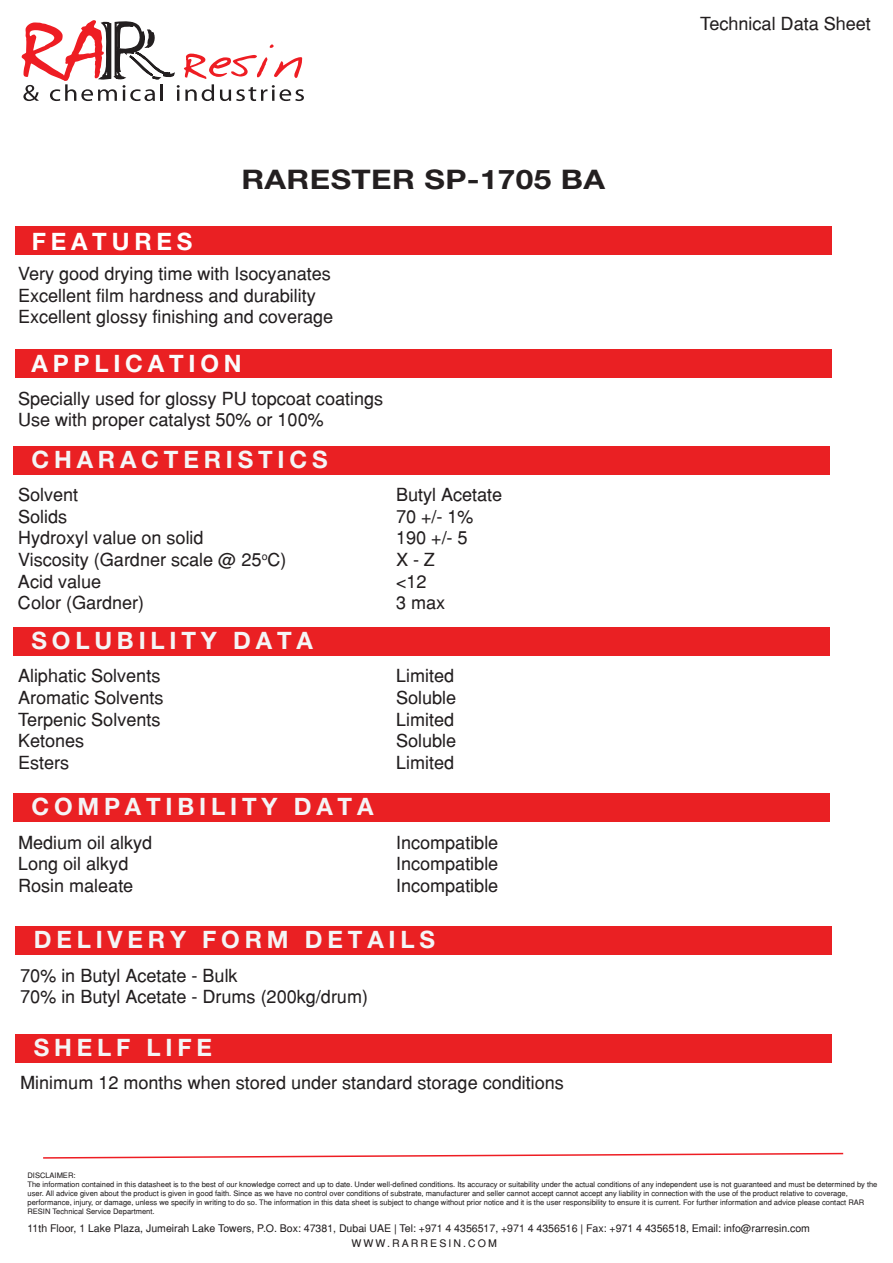
<style>
.page{position:relative;width:893px;height:1263px;background:#fff}
.page>*{position:absolute;margin:0;border:0;box-sizing:border-box;transform-origin:0 0}
.t1{font:700 27px "Helvetica Neue LT Pro";letter-spacing:.01em;color:#231f20;scale:1.17 1}
.t2{font:700 24px "Helvetica Neue LT Pro";letter-spacing:.2em;color:#f4f5f6}
.t3{font:700 24px "Helvetica Neue LT Pro";letter-spacing:.2em;color:#fafbfb}
.t4{font:700 24px "Helvetica Neue LT Pro";letter-spacing:.2em;color:#fff}
.t5{font:18px/21.6px "Helvetica";color:#231f20}
.t6{font:10.5px/15px "Helvetica";color:#231f20}
.t7{font:7.5px/9px "Helvetica";color:#231f20}
</style>
<div class="page">
<div style="left:15px;top:226px;width:816px;height:28px;background:#ea2023"></div>
<div style="left:15px;top:349px;width:816px;height:28px;background:#ea2023"></div>
<div style="left:13px;top:446px;width:816px;height:28px;background:#ea2023"></div>
<svg style="left:22px;top:20px;width:282px;height:81px"></svg>
<svg style="left:43px;top:1152px;width:801px;height:7px"></svg>
<div style="left:13px;top:627px;width:816px;height:28px;background:#ea2023"></div>
<div style="left:13px;top:794px;width:816px;height:28px;background:#ea2023"></div>
<div style="left:15px;top:926px;width:816px;height:28px;background:#ea2023"></div>
<div style="left:15px;top:1034px;width:816px;height:28px;background:#ea2023"></div>
<h2 class="t4" style="left:32px;top:226px;width:162px">FEATURES</h2>
<h1 class="t1" style="left:241px;top:163px;width:312px">RARESTER SP-1705 BA</h1>
<h3 class="t5" style="left:18px;top:263px;width:317px">Very good drying time with Isocyanates<br>Excellent film hardness and durability<br>Excellent glossy finishing and coverage</h3>
<h2 class="t3" style="left:31px;top:349px;width:212px">APPLICATION</h2>
<h3 class="t5" style="left:18px;top:387px;width:367px">Specially used for glossy PU topcoat coatings<br>Use with proper catalyst 50% or 100%</h3>
<h2 class="t2" style="left:31px;top:444px;width:298px">CHARACTERISTICS</h2>
<h3 class="t5" style="left:18px;top:484px;width:62px">Solvent</h3>
<h3 class="t5" style="left:396px;top:484px;width:108px">Butyl Acetate</h3>
<h3 class="t5" style="left:18px;top:505px;width:51px">Solids</h3>
<h3 class="t5" style="left:396px;top:505px;width:79px">70 +/- 1%</h3>
<h3 class="t5" style="left:18px;top:527px;width:187px">Hydroxyl value on solid</h3>
<h3 class="t5" style="left:396px;top:527px;width:73px">190 +/- 5</h3>
<h3 class="t5" style="left:18px;top:548px;width:270px">Viscosity (Gardner scale @ 25<sup>o</sup>C)</h3>
<h3 class="t5" style="left:396px;top:549px;width:40px">X - Z</h3>
<h3 class="t5" style="left:18px;top:570px;width:85px">Acid value</h3>
<h3 class="t5" style="left:396px;top:570px;width:32px">&lt;12</h3>
<h3 class="t5" style="left:18px;top:592px;width:128px">Color (Gardner)</h3>
<h3 class="t5" style="left:396px;top:592px;width:51px">3 max</h3>
<h2 class="t2" style="left:32px;top:625px;width:283px">SOLUBILITY DATA</h2>
<h3 class="t5" style="left:18px;top:665px;width:144px">Aliphatic Solvents</h3>
<h3 class="t5" style="left:396px;top:665px;width:60px">Limited</h3>
<h3 class="t5" style="left:18px;top:686px;width:147px">Aromatic Solvents</h3>
<h3 class="t5" style="left:396px;top:686px;width:62px">Soluble</h3>
<h3 class="t5" style="left:18px;top:708px;width:144px">Terpenic Solvents</h3>
<h3 class="t5" style="left:396px;top:708px;width:60px">Limited</h3>
<h3 class="t5" style="left:18px;top:730px;width:68px">Ketones</h3>
<h3 class="t5" style="left:396px;top:730px;width:62px">Soluble</h3>
<h3 class="t5" style="left:18px;top:751px;width:53px">Esters</h3>
<h3 class="t5" style="left:396px;top:751px;width:60px">Limited</h3>
<h2 class="t2" style="left:32px;top:792px;width:343px">COMPATIBILITY DATA</h2>
<h3 class="t5" style="left:18px;top:831px;width:136px">Medium oil alkyd</h3>
<h3 class="t5" style="left:396px;top:831px;width:104px">Incompatible</h3>
<h3 class="t5" style="left:18px;top:853px;width:112px">Long oil alkyd</h3>
<h3 class="t5" style="left:396px;top:853px;width:104px">Incompatible</h3>
<h3 class="t5" style="left:18px;top:875px;width:117px">Rosin maleate</h3>
<h3 class="t5" style="left:396px;top:875px;width:104px">Incompatible</h3>
<h2 class="t2" style="left:34px;top:925px;width:403px">DELIVERY FORM DETAILS</h2>
<h3 class="t5" style="left:20px;top:964px;width:349px">70% in Butyl Acetate - Bulk<br>70% in Butyl Acetate - Drums (200kg/drum)</h3>
<h2 class="t2" style="left:34px;top:1032px;width:180px">SHELF LIFE</h2>
<h3 class="t5" style="left:20px;top:1071px;width:545px">Minimum 12 months when stored under standard storage conditions</h3>
<h3 class="t5" style="left:700px;top:12px;width:172px">Technical Data Sheet</h3>
<p class="t7" style="left:28px;top:1170px;width:851px">DISCLAIMER:<br>The information contained in this datasheet is to the best of our knowledge correct and up to date. Under well-defined conditions. Its accuracy or suitability under the actual conditions of any independent use is not guaranteed and must be determined by the user. All advice given about the product is given in good faith. Since as we have no control over conditions of substrate, manufacturer and seller cannot accept cannot accept any liability in connection with the use of the product relative to coverage, performance, injury, or damage, unless we specify in writing to do so. The information in this data sheet is subject to change without prior notice and it is the user responsibility to ensure it is current. For further information and advice please contact RAR RESIN Technical Service Department.</p>
<h3 class="t6" style="left:352px;top:1221px;width:460px;text-indent:-324px">11th Floor, 1 Lake Plaza, Jumeirah Lake Towers, P.O. Box: 47381, Dubai UAE | Tel: +971 4 4356517, +971 4 4356516 | Fax: +971 4 4356518, Email: info@rarresin.com<br>WWW.RARRESIN.COM</h3>
</div>
